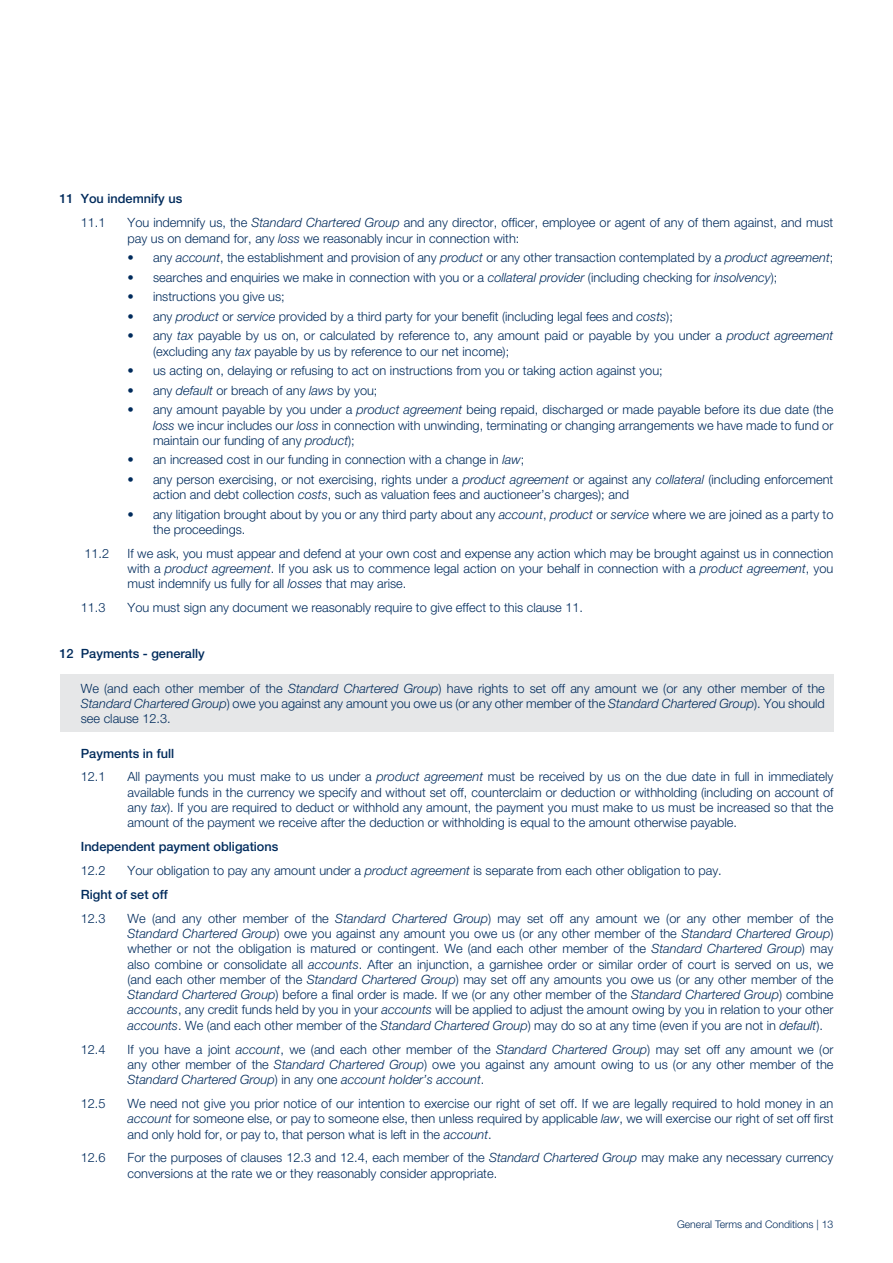
<style>
.page{position:relative;width:893px;height:1263px;background:#fff}
.page>*{position:absolute;margin:0;border:0;box-sizing:border-box;transform-origin:0 0}
.t1{font:300 12.75px/15.3px "Helvetica Neue";color:#002b5c;text-align:justify}
.t2{font:500 12.75px/23.9px "Helvetica Neue";color:#002b5c}
.t3{font:300 10.5px "Helvetica Neue LT Std";color:#002b5c}
.s1{font-weight:300}
.s2{font-style:italic}
.s3{font-weight:500}
</style>
<div class="page">
<div style="left:60px;top:674px;width:773px;height:58px;background:#e6e7e8"></div>
<p class="t2" style="left:81px;top:187px;width:103px;text-indent:-21px">11 You indemnify us<br><span class="s1">11.1</span></p>
<p class="t1" style="left:128px;top:215px;width:707px">You indemnify us, the <span class="s2">Standard Chartered Group</span> and any director, officer, employee or agent of any of them against, and must pay us on demand for, any <span class="s2">loss</span> we reasonably incur in connection with:</p>
<p class="t1" style="left:128px;top:250px;width:707px">• any <span class="s2">account</span>, the establishment and provision of any <span class="s2">product</span> or any other transaction contemplated by a <span class="s2">product agreement</span>;</p>
<p class="t1" style="left:128px;top:269px;width:651px">• searches and enquiries we make in connection with you or a <span class="s2">collateral provider</span> (including checking for <span class="s2">insolvency</span>);</p>
<p class="t1" style="left:128px;top:289px;width:159px">• instructions you give us;</p>
<p class="t1" style="left:128px;top:308px;width:547px">• any <span class="s2">product</span> or <span class="s2">service</span> provided by a third party for your benefit (including legal fees and <span class="s2">costs</span>);</p>
<p class="t1" style="left:153px;top:328px;width:682px;text-indent:-26px">• any <span class="s2">tax</span> payable by us on, or calculated by reference to, any amount paid or payable by you under a <span class="s2">product agreement </span>(excluding any <span class="s2">tax</span> payable by us by reference to our net income);</p>
<p class="t1" style="left:128px;top:363px;width:537px">• us acting on, delaying or refusing to act on instructions from you or taking action against you;</p>
<p class="t1" style="left:128px;top:382px;width:251px">• any <span class="s2">default</span> or breach of any <span class="s2">laws</span> by you;</p>
<p class="t1" style="left:153px;top:402px;width:682px;text-indent:-25px">• any amount payable by you under a <span class="s2">product agreement</span> being repaid, discharged or made payable before its due date (the <span class="s2">loss</span> we incur includes our <span class="s2">loss</span> in connection with unwinding, terminating or changing arrangements we have made to fund or maintain our funding of any <span class="s2">product</span>);</p>
<p class="t1" style="left:128px;top:452px;width:398px">• an increased cost in our funding in connection with a change in <span class="s2">law</span>;</p>
<p class="t1" style="left:153px;top:471px;width:682px;text-indent:-26px">• any person exercising, or not exercising, rights under a <span class="s2">product agreement</span> or against any <span class="s2">collateral</span> (including enforcement action and debt collection <span class="s2">costs</span>, such as valuation fees and auctioneer’s charges); and</p>
<p class="t1" style="left:153px;top:506px;width:682px;text-indent:-26px">• any litigation brought about by you or any third party about any <span class="s2">account</span>, <span class="s2">product</span> or <span class="s2">service</span> where we are joined as a party to the proceedings.</p>
<p class="t1" style="left:84px;top:545px;width:26px">11.2</p>
<p class="t1" style="left:128px;top:545px;width:707px">If we ask, you must appear and defend at your own cost and expense any action which may be brought against us in connection with a <span class="s2">product agreement</span>. If you ask us to commence legal action on your behalf in connection with a <span class="s2">product agreement</span>, you must indemnify us fully for all <span class="s2">losses</span> that may arise.</p>
<p class="t1" style="left:81px;top:600px;width:26px">11.3</p>
<p class="t1" style="left:128px;top:600px;width:457px">You must sign any document we reasonably require to give effect to this clause 11.</p>
<p class="t2" style="left:60px;top:642px;width:147px">12 Payments - generally</p>
<p class="t1" style="left:81px;top:680px;width:746px">We (and each other member of the <span class="s2">Standard Chartered Group</span>) have rights to set off any amount we (or any other member of the <span class="s2">Standard Chartered Group</span>) owe you against any amount you owe us (or any other member of the <span class="s2">Standard Chartered Group</span>). You should see clause 12.3.</p>
<p class="t2" style="left:81px;top:741px;width:95px">Payments in full<br><span class="s1">12.1</span></p>
<p class="t1" style="left:128px;top:769px;width:707px">All payments you must make to us under a <span class="s2">product agreement</span> must be received by us on the due date in full in immediately available funds in the currency we specify and without set off, counterclaim or deduction or withholding (including on account of any <span class="s2">tax</span>). If you are required to deduct or withhold any amount, the payment you must make to us must be increased so that the amount of the payment we receive after the deduction or withholding is equal to the amount otherwise payable.</p>
<p class="t2" style="left:81px;top:835px;width:199px">Independent payment obligations<br><span class="s1">12.2</span></p>
<p class="t1" style="left:81px;top:858px;width:643px;line-height:23.9px;text-align:left;text-indent:47px">Your obligation to pay any amount under a <span class="s2">product agreement</span> is separate from each other obligation to pay.<br><span class="s3">Right of set off<br></span>12.3</p>
<p class="t1" style="left:128px;top:910px;width:707px">We (and any other member of the <span class="s2">Standard Chartered Group</span>) may set off any amount we (or any other member of the <span class="s2">Standard Chartered Group</span>) owe you against any amount you owe us (or any other member of the <span class="s2">Standard Chartered Group</span>) whether or not the obligation is matured or contingent. We (and each other member of the <span class="s2">Standard Chartered Group</span>) may also combine or consolidate all <span class="s2">accounts</span>. After an injunction, a garnishee order or similar order of court is served on us, we (and each other member of the <span class="s2">Standard Chartered Group</span>) may set off any amounts you owe us (or any other member of the <span class="s2">Standard Chartered Group</span>) before a final order is made. If we (or any other member of the <span class="s2">Standard Chartered Group</span>) combine <span class="s2">accounts</span>, any credit funds held by you in your <span class="s2">accounts</span> will be applied to adjust the amount owing by you in relation to your other <span class="s2">accounts</span>. We (and each other member of the <span class="s2">Standard Chartered Group</span>) may do so at any time (even if you are not in <span class="s2">default</span>).</p>
<p class="t1" style="left:81px;top:1041px;width:26px">12.4</p>
<p class="t1" style="left:128px;top:1041px;width:707px">If you have a joint <span class="s2">account</span>, we (and each other member of the <span class="s2">Standard Chartered Group</span>) may set off any amount we (or any other member of the <span class="s2">Standard Chartered Group</span>) owe you against any amount owing to us (or any other member of the <span class="s2">Standard Chartered Group</span>) in any one <span class="s2">account holder’s account</span>.</p>
<p class="t1" style="left:81px;top:1095px;width:26px">12.5</p>
<p class="t1" style="left:128px;top:1095px;width:707px">We need not give you prior notice of our intention to exercise our right of set off. If we are legally required to hold money in an <span class="s2">account</span> for someone else, or pay to someone else, then unless required by applicable <span class="s2">law</span>, we will exercise our right of set off first and only hold for, or pay to, that person what is left in the <span class="s2">account</span>.</p>
<p class="t1" style="left:81px;top:1150px;width:26px">12.6</p>
<p class="t1" style="left:128px;top:1150px;width:707px">For the purposes of clauses 12.3 and 12.4, each member of the <span class="s2">Standard Chartered Group</span> may make any necessary currency conversions at the rate we or they reasonably consider appropriate.</p>
<p class="t3" style="left:677px;top:1218px;width:158px">General Terms and Conditions | 13</p>
</div>
